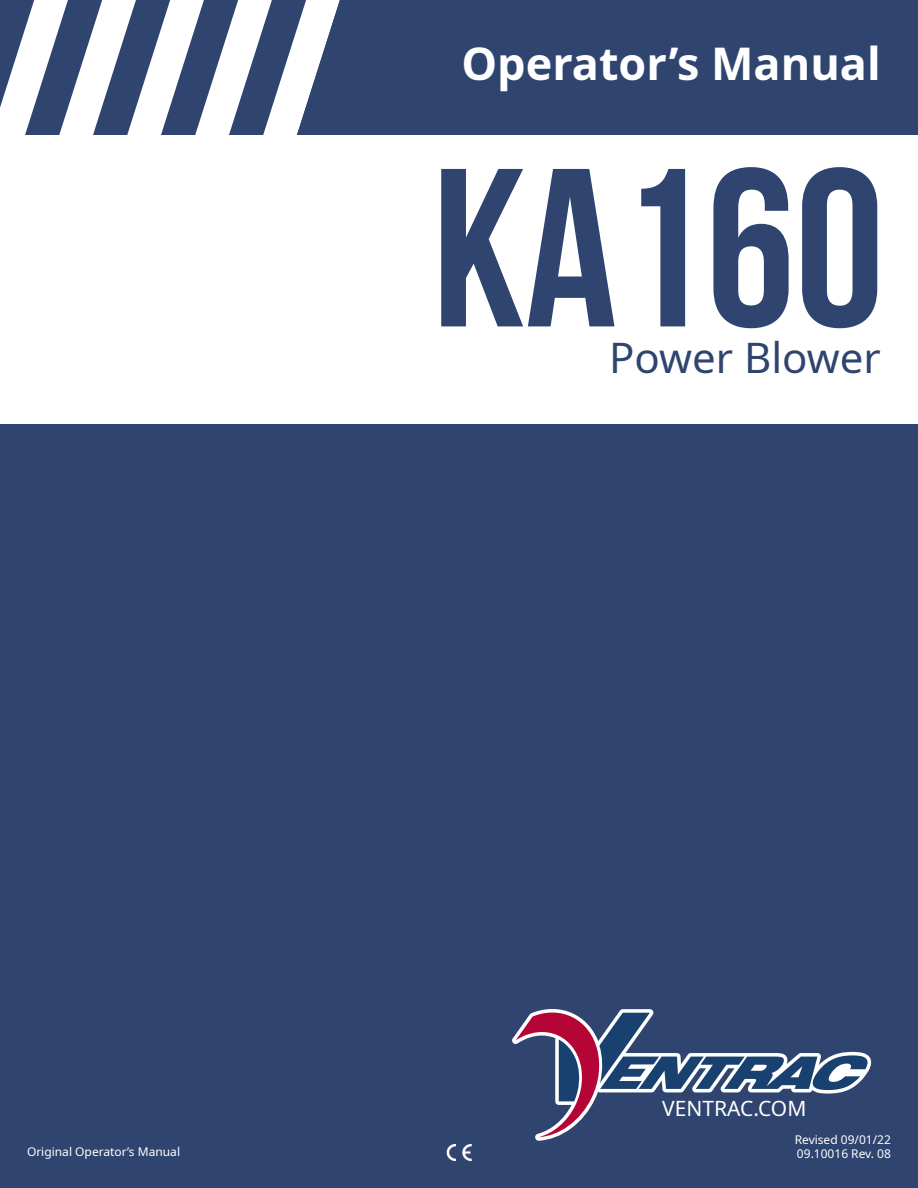
<style>
.page{position:relative;width:918px;height:1188px;background:#fff}
.page>*{position:absolute;margin:0;border:0;box-sizing:border-box;transform-origin:0 0}
.t1{font:700 225px "Bebas Neue";color:#2f446f}
.t2{font:700 45px "Noto Sans";color:#fff}
.t3{font:42px "Noto Sans";color:#2f446f}
.t4{font:21px "Noto Sans";color:#fff}
.t5{font:12px "Noto Sans";color:#fff}
</style>
<div class="page">
<div style="left:0;top:424px;width:918px;height:764px;background:#2f446f"></div>
<svg style="left:0;top:0;width:321px;height:135px"></svg>
<div style="left:321px;top:0;width:597px;height:135px;background:#2f446f"></div>
<svg style="left:512px;top:1009px;width:141px;height:132px"></svg>
<svg style="left:516px;top:1011px;width:356px;height:126px"></svg>
<img style="left:447px;top:1144px;width:24px;height:17px">
<h2 class="t2" style="left:461px;top:32px;width:421px">Operator’s Manual</h2>
<h1 class="t1" style="left:432px;top:125px;width:454px">KA160</h1>
<h3 class="t3" style="left:609px;top:328px;width:273px">Power Blower</h3>
<h3 class="t4" style="left:662px;top:1093px;width:146px">VENTRAC.COM</h3>
<p class="t5" style="left:795px;top:1131px;width:98px">Revised 09/01/22</p>
<p class="t5" style="left:27px;top:1143px;width:155px">Original Operator’s Manual</p>
<p class="t5" style="left:797px;top:1146px;width:96px">09.10016 Rev. 08</p>
</div>
